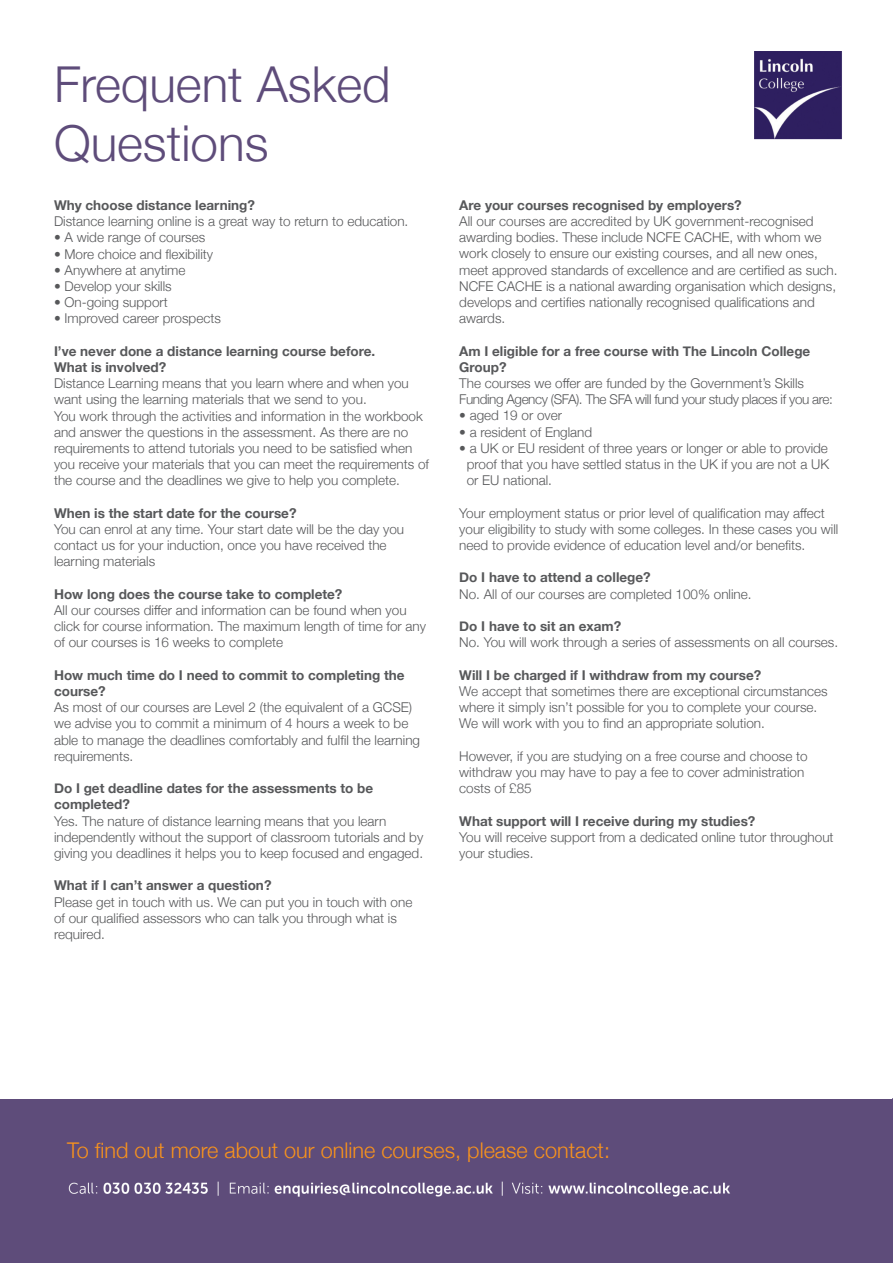
<style>
.page{position:relative;width:893px;height:1263px;background:#fff}
.page>*{position:absolute;margin:0;border:0;box-sizing:border-box;transform-origin:0 0}
.t1{font:300 49.5px "Helvetica Neue";color:#5e4c7a}
.t2{font:300 21.6px "Helvetica Neue";color:#f7921d}
.t3{font:300 13.5px/16.2px "Helvetica Neue";color:#57585a}
.t4{font:700 13.5px/16.2px "Helvetica Neue";color:#57585a}
.t5{font:300 13.5px/16.2px "Helvetica Neue";letter-spacing:-.03em;color:#57585a}
</style>
<div class="page">
<img style="left:0;top:51px;width:893px;height:1212px">
<div style="left:1px;top:896px;width:891px;height:202px;background:#fff"></div>
<div style="left:54px;top:1109px;width:669px;height:63px;background:#5e4c7a"></div>
<p class="t1" style="left:54px;top:44px;width:338px">Frequent Asked</p>
<p class="t1" style="left:54px;top:104px;width:216px">Questions</p>
<p class="t4" style="left:54px;top:197px;width:202px">Why choose distance learning?</p>
<p class="t3" style="left:54px;top:212px;width:356px">Distance learning online is a great way to return to education.</p>
<p class="t3" style="left:54px;top:228px;width:153px">• A wide range of courses</p>
<p class="t3" style="left:54px;top:245px;width:161px">• More choice and flexibility</p>
<p class="t3" style="left:54px;top:261px;width:133px">• Anywhere at anytime</p>
<p class="t3" style="left:54px;top:277px;width:119px">• Develop your skills</p>
<p class="t3" style="left:54px;top:293px;width:115px">• On-going support</p>
<p class="t3" style="left:54px;top:309px;width:168px">• Improved career prospects</p>
<p class="t4" style="left:54px;top:343px;width:323px">I’ve never done a distance learning course before.</p>
<p class="t4" style="left:54px;top:359px;width:114px">What is involved?</p>
<p class="t3" style="left:54px;top:374px;width:356px">Distance Learning means that you learn where and when you want using the learning materials that we send to you.</p>
<p class="t3" style="left:54px;top:407px;width:377px">You work through the activities and information in the workbook and answer the questions in the assessment. As there are no requirements to attend tutorials you need to be satisfied when you receive your materials that you can meet the requirements of the course and the deadlines we give to help you complete.</p>
<p class="t4" style="left:54px;top:505px;width:244px">When is the start date for the course?</p>
<p class="t3" style="left:54px;top:520px;width:352px">You can enrol at any time. Your start date will be the day you contact us for your induction, once you have received the learning materials</p>
<p class="t4" style="left:54px;top:586px;width:290px">How long does the course take to complete?</p>
<p class="t3" style="left:54px;top:601px;width:374px">All our courses differ and information can be found when you click for course information. The maximum length of time for any of our courses is 16 weeks to complete</p>
<p class="t4" style="left:54px;top:667px;width:352px">How much time do I need to commit to completing the course?</p>
<p class="t3" style="left:54px;top:698px;width:368px">As most of our courses are Level 2 (the equivalent of a GCSE) we advise you to commit a minimum of 4 hours a week to be able to manage the deadlines comfortably and fulfil the learning requirements.</p>
<p class="t4" style="left:54px;top:781px;width:321px">Do I get deadline dates for the assessments to be completed?</p>
<p class="t3" style="left:54px;top:812px;width:371px">Yes. The nature of distance learning means that you learn independently without the support of classroom tutorials and by giving you deadlines it helps you to keep focused and engaged.</p>
<p class="t4" style="left:54px;top:878px;width:219px">What if I can’t answer a question?</p>
<p class="t3" style="left:54px;top:893px;width:360px">Please get in touch with us. We can put you in touch with one of our qualified assessors who can talk you through what is required.</p>
<p class="t4" style="left:459px;top:197px;width:284px">Are your courses recognised by employers?</p>
<p class="t3" style="left:459px;top:212px;width:380px">All our courses are accredited by UK government-recognised awarding bodies. These include NCFE CACHE, with whom we work closely to ensure our existing courses, and all new ones, meet approved standards of excellence and are certified as such.<br>NCFE CACHE is a national awarding organisation which designs, develops and certifies nationally recognised qualifications and awards.</p>
<p class="t4" style="left:459px;top:343px;width:353px">Am I eligible for a free course with The Lincoln College<br>Group?</p>
<p class="t5" style="left:459px;top:374px;width:375px">The courses we offer are funded by the Government’s Skills<br>Funding Agency (SFA). The SFA will fund your study places if you are:</p>
<p class="t3" style="left:459px;top:407px;width:104px">• aged 19 or over</p>
<p class="t3" style="left:459px;top:423px;width:135px">• a resident of England</p>
<p class="t3" style="left:459px;top:439px;width:370px">• a UK or EU resident of three years or longer or able to provide</p>
<p class="t3" style="left:467px;top:455px;width:364px">proof that you have settled status in the UK if you are not a UK</p>
<p class="t3" style="left:467px;top:471px;width:87px">or EU national.</p>
<p class="t3" style="left:459px;top:504px;width:381px">Your employment status or prior level of qualification may affect your eligibility to study with some colleges. In these cases you will need to provide evidence of education level and/or benefits.</p>
<p class="t4" style="left:459px;top:570px;width:193px">Do I have to attend a college?</p>
<p class="t3" style="left:459px;top:585px;width:294px">No. All of our courses are completed 100% online.</p>
<p class="t4" style="left:459px;top:618px;width:163px">Do I have to sit an exam?</p>
<p class="t3" style="left:459px;top:633px;width:380px">No. You will work through a series of assessments on all courses.</p>
<p class="t4" style="left:459px;top:667px;width:303px">Will I be charged if I withdraw from my course?</p>
<p class="t3" style="left:459px;top:682px;width:370px">We accept that sometimes there are exceptional circumstances where it simply isn’t possible for you to complete your course.<br>We will work with you to find an appropriate solution.</p>
<p class="t3" style="left:459px;top:747px;width:350px">However, if you are studying on a free course and choose to withdraw you may have to pay a fee to cover administration costs of £85</p>
<p class="t4" style="left:459px;top:813px;width:298px">What support will I receive during my studies?</p>
<p class="t3" style="left:459px;top:828px;width:376px">You will receive support from a dedicated online tutor throughout your studies.</p>
<p class="t2" style="left:67px;top:1133px;width:544px">To find out more about our online courses, please contact:</p>
</div>
